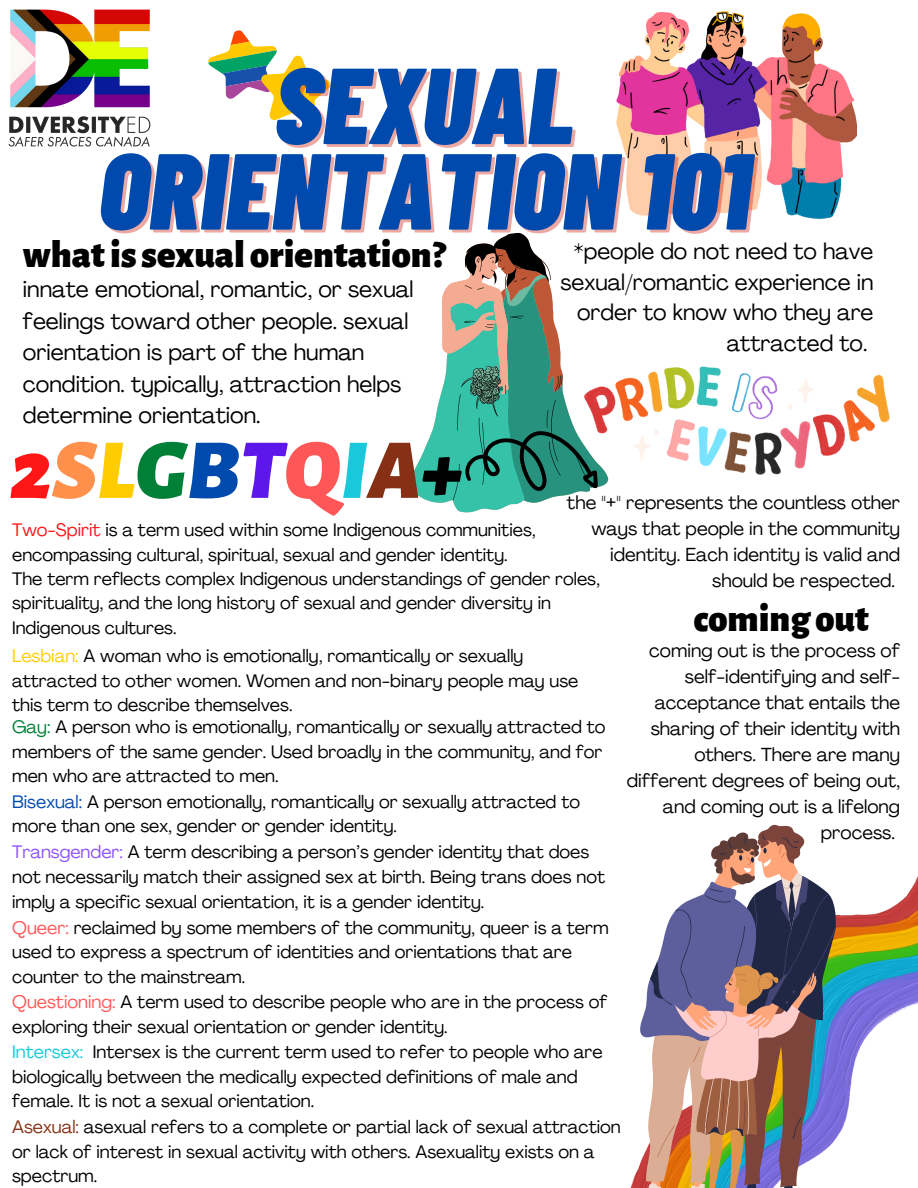
<style>
.page{position:relative;width:918px;height:1188px;background:#fff}
.page>*{position:absolute;margin:0;border:0;box-sizing:border-box;transform-origin:0 0}
.t1{font:italic 900 107.85px/85.5px "Barlow Condensed";color:#004aad;text-align:center}
.t2{font:italic 900 85.2px "Alegreya Sans";color:#ff1616}
.t3{font:900 38.4px "Alegreya Sans";color:#000}
.t4{font:22.65px/31.3px "Agrandir";color:#000}
.t5{font:22.5px/30.8px "Agrandir";color:#000;text-align:right}
.t6{font:18.6px/25.8px "Agrandir";color:#000;text-align:right}
.t7{font:17.85px/24.5px "Agrandir";color:#000}
.s1{color:#ff914d}
.s2{color:#fc0}
.s3{color:#008037}
.s4{color:#004aad}
.s5{color:#5e17eb}
.s6{color:#ff5757}
.s7{color:#1ac8db}
.s8{color:#863116}
.s9{color:#000}
.s10{color:#ff1616}
.s11{color:#8c52ff}
</style>
<div class="page">
<svg style="left:407px;top:390px;width:100px;height:123px"></svg>
<svg style="left:442px;top:233px;width:166px;height:273px"></svg>
<img style="left:8px;top:9px;width:143px;height:138px">
<img style="left:584px;top:366px;width:305px;height:108px">
<img style="left:630px;top:876px;width:288px;height:312px">
<svg style="left:637px;top:824px;width:199px;height:364px"></svg>
<img style="left:616px;top:11px;width:241px;height:207px">
<svg style="left:208px;top:30px;width:123px;height:93px"></svg>
<h1 class="t1" style="left:98px;top:58px;width:653px">SEXUAL<br>ORIENTATION 101</h1>
<h3 class="t3" style="left:23px;top:236px;width:424px">whatis sexual orientation?</h3>
<p class="t5" style="left:560px;top:238px;width:315px">*people do not need to have sexual/romantic experience in order to know who they are attracted to.</p>
<p class="t4" style="left:23px;top:276px;width:392px">innate emotional, romantic, or sexual feelings toward other people. sexual orientation is part of the human condition. typically, attraction helps determine orientation.</p>
<h2 class="t2" style="left:10px;top:430px;width:453px">2<span class="s1">S</span><span class="s2">L</span><span class="s3">G</span><span class="s4">B</span><span class="s5">T</span><span class="s6">Q</span><span class="s7">I</span><span class="s8">A</span><span class="s9">+</span></h2>
<p class="t6" style="left:567px;top:492px;width:335px">the "+" represents the countless other ways that people in the community identity. Each identity is valid and should be respected.</p>
<p class="t7" style="left:12px;top:519px;width:589px"><span class="s10">Two-Spirit</span> is a term used within some Indigenous communities, encompassing cultural, spiritual, sexual and gender identity.<br>The term reflects complex Indigenous understandings of gender roles, spirituality, and the long history of sexual and gender diversity in Indigenous cultures.</p>
<p class="t7" style="left:12px;top:646px;width:568px"><span class="s2">Lesbian:</span> A woman who is emotionally, romantically or sexually attracted to other women. Women and non-binary people may use this term to describe themselves.</p>
<p class="t7" style="left:12px;top:716px;width:598px;line-height:25px"><span class="s3">Gay:</span> A person who is emotionally, romantically or sexually attracted to members of the same gender. Used broadly in the community, and for men who are attracted to men.<br><span class="s4">Bisexual:</span> A person emotionally, romantically or sexually attracted to more than one sex, gender or gender identity.<br><span class="s11">Transgender:</span> A term describing a person’s gender identity that does not necessarily match their assigned sex at birth. Being trans does not imply a specific sexual orientation, it is a gender identity.<br><span class="s6">Queer:</span> reclaimed by some members of the community, queer is a term</p>
<p class="t7" style="left:12px;top:942px;width:561px">used to express a spectrum of identities and orientations that are counter to the mainstream.</p>
<h3 class="t3" style="left:694px;top:601px;width:177px">coming out</h3>
<p class="t6" style="left:627px;top:640px;width:275px">coming out is the process of self-identifying and self&shy;acceptance that entails the sharing of their identity with others. There are many different degrees of being out, and coming out is a lifelong process.</p>
<p class="t7" style="left:12px;top:992px;width:597px"><span class="s6">Questioning:</span> A term used to describe people who are in the process of exploring their sexual orientation or gender identity.</p>
<p class="t7" style="left:12px;top:1042px;width:592px"><span class="s7">Intersex:</span> Intersex is the current term used to refer to people who are biologically between the medically expected definitions of male and female. It is not a sexual orientation.</p>
<p class="t7" style="left:12px;top:1116px;width:610px"><span class="s8">Asexual:</span> asexual refers to a complete or partial lack of sexual attraction or lack of interest in sexual activity with others. Asexuality exists on a spectrum.</p>
</div>
